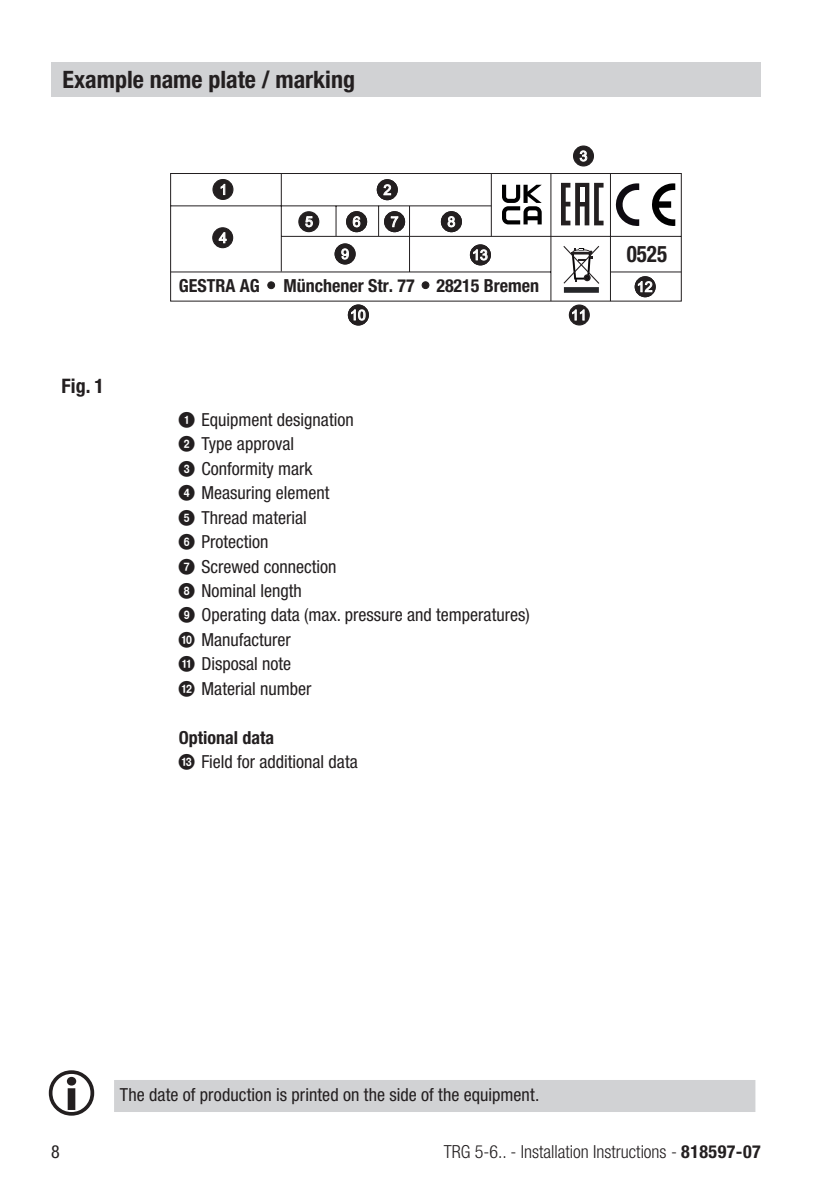
<style>
.page{position:relative;width:840px;height:1191px;background:#fff}
.page>*{position:absolute;margin:0;border:0;box-sizing:border-box;transform-origin:0 0}
.t1{font:700 condensed 24px "Helvetica Neue LT Pro";color:#231f20}
.t2{font:700 condensed 22.8px "Helvetica Neue";color:#231f20;scale:.92 1}
.t3{font:700 condensed 20px "Helvetica Neue LT Pro";color:#231f20}
.t4{font:condensed 18px/24.4px "Helvetica Neue LT Pro";color:#231f20}
.t5{font:300 condensed 18px "Helvetica Neue LT Pro";color:#231f20}
.t6{font:700 condensed 18px "Helvetica Neue";color:#231f20}
.t7{font:17px/32px "Arial";color:#fff;text-align:center}
.t8{font:14.2px "Arial";color:#fff}
.s1{font-size:14.2px}
.s2{font-size:17px}
.s3{font-family:"Ziffern GESTRA";font-stretch:normal}
.s4{font-weight:700}
</style>
<div class="page">
<div style="left:51px;top:62px;width:709px;height:34px;background:#d1d2d4"></div>
<div style="left:114px;top:1080px;width:641px;height:32px;background:#d1d2d4"></div>
<svg style="left:49px;top:1070px;width:45px;height:45px"></svg>
<svg style="left:170px;top:173px;width:511px;height:128px"></svg>
<svg style="left:563px;top:246px;width:36px;height:38px"></svg>
<div style="left:563px;top:287px;width:35px;height:6px;background:#252629"></div>
<svg style="left:421px;top:281px;width:8px;height:8px"></svg>
<svg style="left:267px;top:281px;width:8px;height:8px"></svg>
<hr style="left:490px;top:173px;width:1px;height:63px;background:#231f20">
<svg style="left:614px;top:183px;width:25px;height:44px"></svg>
<svg style="left:650px;top:183px;width:25px;height:44px"></svg>
<svg style="left:560px;top:183px;width:43px;height:42px"></svg>
<div style="left:213px;top:179px;width:20px;height:20px;background:#231f20;border-radius:50%"></div>
<div style="left:212px;top:179px;width:21px;height:21px;border:1px solid #231f20;border-radius:50%"></div>
<div style="left:635px;top:277px;width:19px;height:20px;background:#231f20;border-radius:50%"></div>
<div style="left:634px;top:276px;width:21px;height:21px;border:1px solid #231f20;border-radius:50%"></div>
<div style="left:299px;top:212px;width:19px;height:20px;background:#231f20;border-radius:50%"></div>
<div style="left:298px;top:211px;width:21px;height:21px;border:1px solid #231f20;border-radius:50%"></div>
<div style="left:346px;top:212px;width:20px;height:20px;background:#231f20;border-radius:50%"></div>
<div style="left:346px;top:211px;width:21px;height:21px;border:1px solid #231f20;border-radius:50%"></div>
<div style="left:335px;top:244px;width:20px;height:20px;background:#231f20;border-radius:50%"></div>
<div style="left:334px;top:243px;width:21px;height:21px;border:1px solid #231f20;border-radius:50%"></div>
<div style="left:348px;top:305px;width:20px;height:20px;background:#231f20;border-radius:50%"></div>
<div style="left:347px;top:304px;width:21px;height:21px;border:1px solid #231f20;border-radius:50%"></div>
<div style="left:569px;top:305px;width:20px;height:20px;background:#231f20;border-radius:50%"></div>
<div style="left:568px;top:304px;width:21px;height:21px;border:1px solid #231f20;border-radius:50%"></div>
<div style="left:573px;top:146px;width:20px;height:20px;background:#231f20;border-radius:50%"></div>
<div style="left:572px;top:145px;width:21px;height:21px;border:1px solid #231f20;border-radius:50%"></div>
<div style="left:377px;top:180px;width:20px;height:20px;background:#231f20;border-radius:50%"></div>
<div style="left:376px;top:179px;width:21px;height:21px;border:1px solid #231f20;border-radius:50%"></div>
<svg style="left:501px;top:185px;width:40px;height:39px"></svg>
<div style="left:384px;top:212px;width:20px;height:20px;background:#231f20;border-radius:50%"></div>
<div style="left:384px;top:211px;width:21px;height:21px;border:1px solid #231f20;border-radius:50%"></div>
<div style="left:441px;top:212px;width:20px;height:20px;background:#231f20;border-radius:50%"></div>
<div style="left:440px;top:211px;width:21px;height:21px;border:1px solid #231f20;border-radius:50%"></div>
<div style="left:213px;top:228px;width:19px;height:20px;background:#231f20;border-radius:50%"></div>
<div style="left:212px;top:227px;width:21px;height:21px;border:1px solid #231f20;border-radius:50%"></div>
<div style="left:470px;top:245px;width:20px;height:20px;background:#231f20;border-radius:50%"></div>
<div style="left:469px;top:244px;width:21px;height:21px;border:1px solid #231f20;border-radius:50%"></div>
<h1 class="t1" style="left:63px;top:65px;width:294px">Example name plate / marking</h1>
<p class="t8" style="left:219px;top:181px;width:9px">1</p>
<p class="t8" style="left:219px;top:230px;width:9px">4</p>
<p class="t8" style="left:305px;top:213px;width:9px">5</p>
<p class="t7" style="left:351px;top:206px;width:13px">A<span class="s1">6</span></p>
<p class="t8" style="left:341px;top:246px;width:9px">9</p>
<p class="t7" style="left:382px;top:174px;width:19px">2<br>A<span class="s1">7</span></p>
<p class="t7" style="left:445px;top:206px;width:13px">A<span class="s1">8</span></p>
<p class="t8" style="left:472px;top:247px;width:17px">1 3<span class="s2">A</span></p>
<p class="t6" style="left:178px;top:275px;width:82px">GESTRA AG</p>
<p class="t6" style="left:283px;top:275px;width:257px">Münchener Str. 77 28215 Bremen</p>
<p class="t7" style="left:578px;top:139px;width:13px">A<span class="s1">3</span></p>
<p class="t3" style="left:62px;top:373px;width:44px">Fig. 1</p>
<p class="t8" style="left:350px;top:307px;width:17px">1 0<span class="s2">A</span></p>
<p class="t8" style="left:563px;top:307px;width:24px"><span class="s2">A</span>11</p>
<p class="t4" style="left:179px;top:407px;width:352px"><span class="s3">1</span> Equipment designation<br><span class="s3">2</span> Type approval<br><span class="s3">3</span> Conformity mark<br><span class="s3">4</span> Measuring element<br><span class="s3">5</span> Thread material<br><span class="s3">6</span> Protection<br><span class="s3">7</span> Screwed connection<br><span class="s3">8</span> Nominal length<br><span class="s3">9</span> Operating data (max. pressure and temperatures)<br><span class="s3">0</span> Manufacturer<br><span class="s3">a</span> Disposal note<br><span class="s3">b</span> Material number</p>
<p class="t4" style="left:179px;top:725px;width:180px"><span class="s4">Optional data<br></span><span class="s3">c</span> Field for additional data</p>
<p class="t2" style="left:626px;top:241px;width:45px">0525</p>
<p class="t8" style="left:636px;top:278px;width:17px">1 2<span class="s2">2</span></p>
<p class="t4" style="left:120px;top:1082px;width:421px">The date of production is printed on the side of the equipment.</p>
<p class="t4" style="left:51px;top:1139px;width:10px">8</p>
<p class="t5" style="left:443px;top:1141px;width:318px">TRG 5-6.. - Installation Instructions - <span class="s4">818597-07</span></p>
</div>
